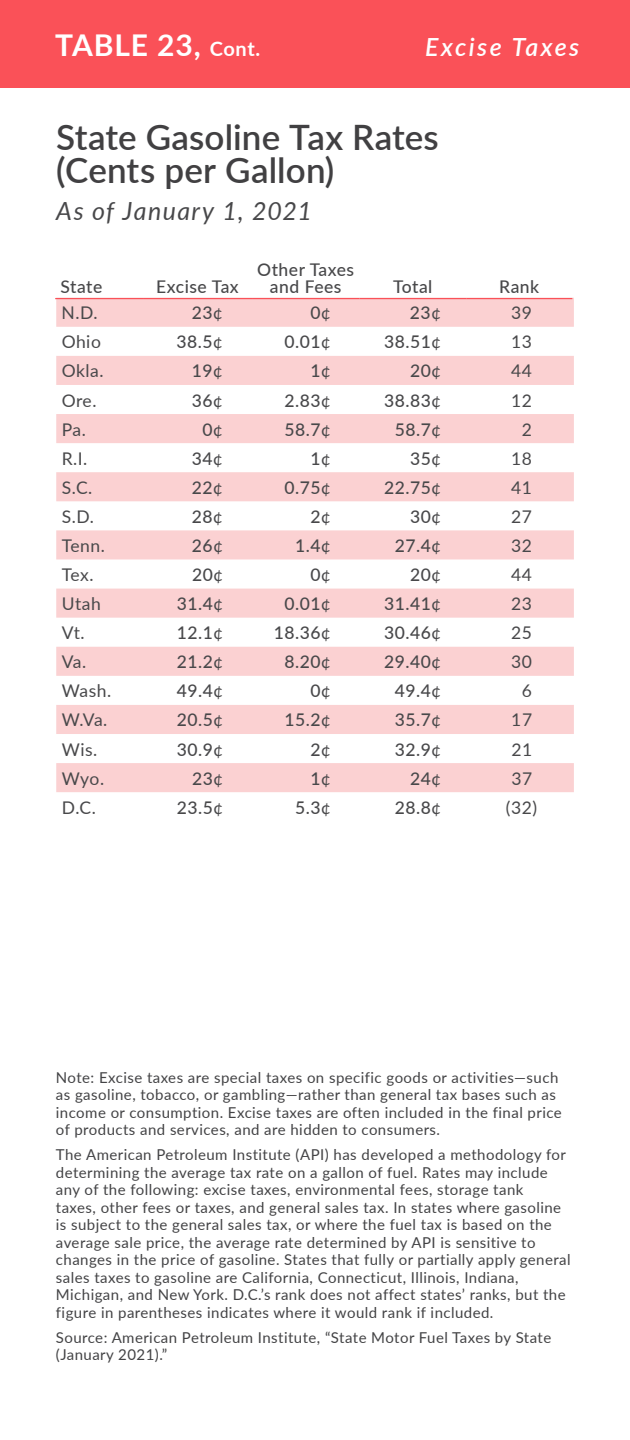
<style>
.page{position:relative;width:630px;height:1440px;background:#fff}
.page>*{position:absolute;margin:0;border:0;box-sizing:border-box;transform-origin:0 0}
.t1{font:600 35px/32.5px "Lato";letter-spacing:.005em;color:#414042}
.t2{font:700 30px "Lato";letter-spacing:.03em;color:#fff}
.t3{font:italic 25px "Lato";letter-spacing:.055em;color:#48484a}
.t4{font:italic 600 25px "Lato";letter-spacing:.1em;color:#fff}
.t5{font:500 17.5px/17.5px "Lato";letter-spacing:.03em;color:#48484a;text-align:center}
.t6{font:17.5px "Lato";letter-spacing:.03em;color:#48484a}
.t7{font:15px/17.5px "Lato";letter-spacing:.03em;color:#434345}
.s1{font-size:20px}
.s2{font-weight:400}
</style>
<div class="page">
<div style="left:0;top:0;width:630px;height:88px;background:#fa5158"></div>
<svg style="left:56px;top:298px;width:518px;height:494px;fill:#fbd1d2"></svg>
<hr style="left:55px;top:298px;width:88px;height:1px;background:#fa5158">
<hr style="left:143px;top:298px;width:109px;height:1px;background:#fa5158">
<hr style="left:252px;top:298px;width:107px;height:1px;background:#fa5158">
<hr style="left:359px;top:298px;width:107px;height:1px;background:#fa5158">
<hr style="left:466px;top:298px;width:106px;height:1px;background:#fa5158">
<h2 class="t2" style="left:55px;top:23px;width:206px">TABLE 23, <span class="s1">Cont.</span></h2>
<h3 class="t4" style="left:425px;top:29px;width:156px">Excise Taxes</h3>
<h1 class="t1" style="left:56px;top:120px;width:384px">State Gasoline Tax Rates (Cents per Gallon)</h1>
<h3 class="t3" style="left:56px;top:193px;width:257px">As of January 1, 2021</h3>
<p class="t5" style="left:61px;top:277px;width:43px">State</p>
<p class="t5" style="left:156px;top:277px;width:84px">Excise Tax</p>
<p class="t5" style="left:257px;top:260px;width:98px">Other Taxes and Fees</p>
<p class="t5" style="left:393px;top:277px;width:41px">Total</p>
<p class="t5" style="left:499px;top:277px;width:41px">Rank</p>
<p class="t6" style="left:62px;top:300px;width:38px">N.D.</p>
<p class="t5" style="left:192px;top:303px;width:32px">23<span class="s2">¢</span></p>
<p class="t5" style="left:310px;top:303px;width:22px">0<span class="s2">¢</span></p>
<p class="t5" style="left:410px;top:303px;width:32px">23<span class="s2">¢</span></p>
<p class="t6" style="left:511px;top:300px;width:22px">39</p>
<p class="t6" style="left:62px;top:329px;width:41px">Ohio</p>
<p class="t5" style="left:177px;top:333px;width:48px">38.5<span class="s2">¢</span></p>
<p class="t5" style="left:284px;top:333px;width:48px">0.01<span class="s2">¢</span></p>
<p class="t5" style="left:384px;top:333px;width:58px">38.51<span class="s2">¢</span></p>
<p class="t6" style="left:511px;top:329px;width:22px">13</p>
<p class="t6" style="left:62px;top:359px;width:43px">Okla.</p>
<p class="t5" style="left:192px;top:362px;width:32px">19<span class="s2">¢</span></p>
<p class="t5" style="left:310px;top:362px;width:22px">1<span class="s2">¢</span></p>
<p class="t5" style="left:410px;top:362px;width:32px">20<span class="s2">¢</span></p>
<p class="t6" style="left:511px;top:359px;width:22px">44</p>
<p class="t6" style="left:62px;top:388px;width:36px">Ore.</p>
<p class="t5" style="left:192px;top:391px;width:32px">36<span class="s2">¢</span></p>
<p class="t5" style="left:284px;top:391px;width:48px">2.83<span class="s2">¢</span></p>
<p class="t5" style="left:384px;top:391px;width:58px">38.83<span class="s2">¢</span></p>
<p class="t6" style="left:511px;top:388px;width:22px">12</p>
<p class="t6" style="left:62px;top:417px;width:26px">Pa.</p>
<p class="t5" style="left:203px;top:420px;width:22px">0<span class="s2">¢</span></p>
<p class="t5" style="left:284px;top:420px;width:48px">58.7<span class="s2">¢</span></p>
<p class="t5" style="left:395px;top:420px;width:48px">58.7<span class="s2">¢</span></p>
<p class="t6" style="left:522px;top:417px;width:12px">2</p>
<p class="t6" style="left:62px;top:446px;width:27px">R.I.</p>
<p class="t5" style="left:192px;top:449px;width:32px">34<span class="s2">¢</span></p>
<p class="t5" style="left:310px;top:449px;width:22px">1<span class="s2">¢</span></p>
<p class="t5" style="left:410px;top:449px;width:32px">35<span class="s2">¢</span></p>
<p class="t6" style="left:511px;top:446px;width:22px">18</p>
<p class="t6" style="left:62px;top:475px;width:32px">S.C.</p>
<p class="t5" style="left:192px;top:478px;width:32px">22<span class="s2">¢</span></p>
<p class="t5" style="left:284px;top:478px;width:48px">0.75<span class="s2">¢</span></p>
<p class="t5" style="left:384px;top:478px;width:58px">22.75<span class="s2">¢</span></p>
<p class="t6" style="left:511px;top:475px;width:22px">41</p>
<p class="t6" style="left:62px;top:504px;width:34px">S.D.</p>
<p class="t5" style="left:192px;top:507px;width:32px">28<span class="s2">¢</span></p>
<p class="t5" style="left:310px;top:507px;width:22px">2<span class="s2">¢</span></p>
<p class="t5" style="left:410px;top:507px;width:32px">30<span class="s2">¢</span></p>
<p class="t6" style="left:511px;top:504px;width:22px">27</p>
<p class="t6" style="left:62px;top:533px;width:45px">Tenn.</p>
<p class="t5" style="left:192px;top:536px;width:32px">26<span class="s2">¢</span></p>
<p class="t5" style="left:295px;top:536px;width:37px">1.4<span class="s2">¢</span></p>
<p class="t5" style="left:395px;top:536px;width:48px">27.4<span class="s2">¢</span></p>
<p class="t6" style="left:511px;top:533px;width:22px">32</p>
<p class="t6" style="left:62px;top:562px;width:33px">Tex.</p>
<p class="t5" style="left:192px;top:565px;width:32px">20<span class="s2">¢</span></p>
<p class="t5" style="left:311px;top:565px;width:22px">0<span class="s2">¢</span></p>
<p class="t5" style="left:410px;top:565px;width:32px">20<span class="s2">¢</span></p>
<p class="t6" style="left:511px;top:562px;width:22px">44</p>
<p class="t6" style="left:62px;top:591px;width:40px">Utah</p>
<p class="t5" style="left:177px;top:594px;width:48px">31.4<span class="s2">¢</span></p>
<p class="t5" style="left:285px;top:594px;width:48px">0.01<span class="s2">¢</span></p>
<p class="t5" style="left:384px;top:594px;width:58px">31.41<span class="s2">¢</span></p>
<p class="t6" style="left:511px;top:591px;width:22px">23</p>
<p class="t6" style="left:62px;top:620px;width:24px">Vt.</p>
<p class="t5" style="left:177px;top:623px;width:48px">12.1<span class="s2">¢</span></p>
<p class="t5" style="left:274px;top:623px;width:58px">18.36<span class="s2">¢</span></p>
<p class="t5" style="left:384px;top:623px;width:58px">30.46<span class="s2">¢</span></p>
<p class="t6" style="left:511px;top:620px;width:22px">25</p>
<p class="t6" style="left:62px;top:649px;width:26px">Va.</p>
<p class="t5" style="left:177px;top:652px;width:48px">21.2<span class="s2">¢</span></p>
<p class="t5" style="left:285px;top:652px;width:48px">8.20<span class="s2">¢</span></p>
<p class="t5" style="left:384px;top:652px;width:58px">29.40<span class="s2">¢</span></p>
<p class="t6" style="left:511px;top:649px;width:22px">30</p>
<p class="t6" style="left:62px;top:679px;width:51px">Wash.</p>
<p class="t5" style="left:177px;top:682px;width:48px">49.4<span class="s2">¢</span></p>
<p class="t5" style="left:311px;top:682px;width:22px">0<span class="s2">¢</span></p>
<p class="t5" style="left:395px;top:682px;width:48px">49.4<span class="s2">¢</span></p>
<p class="t6" style="left:522px;top:679px;width:12px">6</p>
<p class="t6" style="left:62px;top:708px;width:47px">W.Va.</p>
<p class="t5" style="left:177px;top:711px;width:48px">20.5<span class="s2">¢</span></p>
<p class="t5" style="left:285px;top:711px;width:48px">15.2<span class="s2">¢</span></p>
<p class="t5" style="left:395px;top:711px;width:48px">35.7<span class="s2">¢</span></p>
<p class="t6" style="left:511px;top:708px;width:22px">17</p>
<p class="t6" style="left:62px;top:737px;width:37px">Wis.</p>
<p class="t5" style="left:177px;top:740px;width:48px">30.9<span class="s2">¢</span></p>
<p class="t5" style="left:311px;top:740px;width:22px">2<span class="s2">¢</span></p>
<p class="t5" style="left:395px;top:740px;width:48px">32.9<span class="s2">¢</span></p>
<p class="t6" style="left:511px;top:737px;width:22px">21</p>
<p class="t6" style="left:62px;top:766px;width:44px">Wyo.</p>
<p class="t5" style="left:192px;top:769px;width:32px">23<span class="s2">¢</span></p>
<p class="t5" style="left:311px;top:769px;width:22px">1<span class="s2">¢</span></p>
<p class="t5" style="left:410px;top:769px;width:32px">24<span class="s2">¢</span></p>
<p class="t6" style="left:511px;top:766px;width:22px">37</p>
<p class="t6" style="left:62px;top:795px;width:36px">D.C.</p>
<p class="t5" style="left:177px;top:798px;width:48px">23.5<span class="s2">¢</span></p>
<p class="t5" style="left:295px;top:798px;width:37px">5.3<span class="s2">¢</span></p>
<p class="t5" style="left:395px;top:798px;width:48px">28.8<span class="s2">¢</span></p>
<p class="t6" style="left:506px;top:795px;width:33px">(32)</p>
<p class="t7" style="left:56px;top:1068px;width:507px">Note: Excise taxes are special taxes on specific goods or activities—such as gasoline, tobacco, or gambling—rather than general tax bases such as income or consumption. Excise taxes are often included in the final price of products and services, and are hidden to consumers.</p>
<p class="t7" style="left:56px;top:1145px;width:516px">The American Petroleum Institute (API) has developed a methodology for determining the average tax rate on a gallon of fuel. Rates may include any of the following: excise taxes, environmental fees, storage tank<br>taxes, other fees or taxes, and general sales tax. In states where gasoline is subject to the general sales tax, or where the fuel tax is based on the average sale price, the average rate determined by API is sensitive to changes in the price of gasoline. States that fully or partially apply general sales taxes to gasoline are California, Connecticut, Illinois, Indiana, Michigan, and New York. D.C.’s rank does not affect states’ ranks, but the figure in parentheses indicates where it would rank if included.</p>
<p class="t7" style="left:56px;top:1328px;width:497px">Source: American Petroleum Institute, “State Motor Fuel Taxes by State (January 2021).”</p>
</div>
